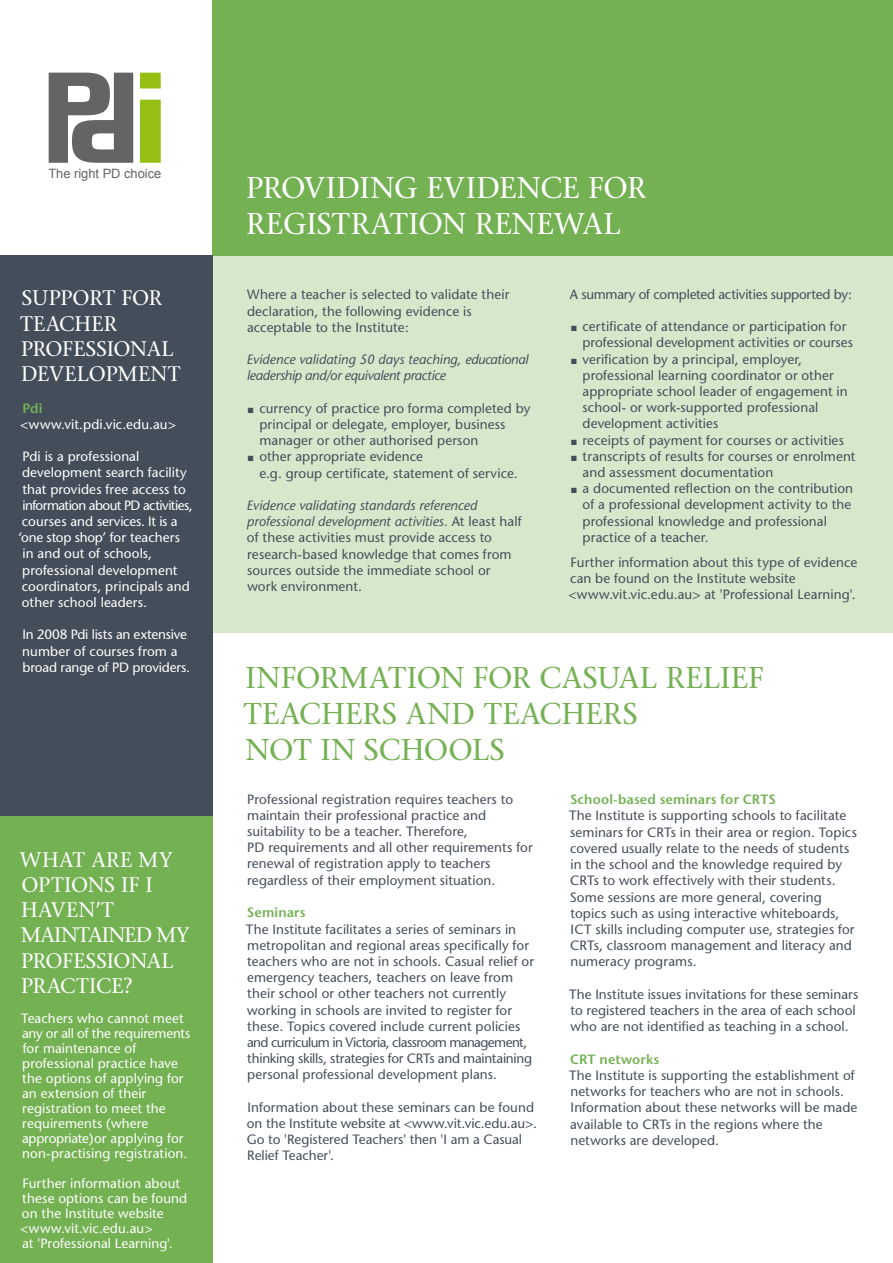
<style>
.page{position:relative;width:893px;height:1263px;background:#fff}
.page>*{position:absolute;margin:0;border:0;box-sizing:border-box;transform-origin:0 0}
.t1{font:30px/36px "Stone Serif";letter-spacing:.005em;color:#74b153}
.t2{font:30px/36px "Stone Serif";letter-spacing:-.005em;color:#fff}
.t3{font:21px/25.2px "Stone Serif";letter-spacing:-.005em;color:#fff}
.t4{font:13.5px/16.2px "Stone Sans";letter-spacing:.005em;color:#444e5a}
.t5{font:13.5px/15px "Stone Sans";letter-spacing:.005em;color:#fff}
.t6{font:italic 13.5px/16.2px "Stone Sans";letter-spacing:-.02em;color:#444e5a}
.t7{font:600 13.5px "Stone Sans";letter-spacing:.01em;color:#74b153}
.t8{font:13.5px "Stone Sans";letter-spacing:-.02em;color:#444e5a}
.t9{font:12.9px "Arial";color:#646466}
.s1{font-style:italic}
</style>
<div class="page">
<div style="left:213px;top:255px;width:680px;height:378px;background:#d5e8cb"></div>
<div style="left:213px;top:0;width:680px;height:255px;background:#74b153"></div>
<div style="left:0;top:255px;width:213px;height:561px;background:#444e5a"></div>
<div style="left:0;top:816px;width:213px;height:447px;background:#74b153"></div>
<svg style="left:49px;top:73px;width:84px;height:90px"></svg>
<svg style="left:140px;top:73px;width:21px;height:90px;background:#a4c734"></svg>
<p class="t9" style="left:48px;top:166px;width:115px">The right PD choice</p>
<h2 class="t3" style="left:20px;top:285px;width:162px">SUPPORT FOR<br>TEACHER<br>PROFESSIONAL<br>DEVELOPMENT</h2>
<p class="t7" style="left:22px;top:399px;width:22px">Pdi</p>
<p class="t5" style="left:21px;top:417px;width:157px">&lt;www.vit.pdi.vic.edu.au&gt;</p>
<p class="t5" style="left:19px;top:448px;width:176px;line-height:16.2px">Pdi is a professional development search facility that provides free access to information about PD activities, courses and services. It is a ‘one stop shop’ for teachers in and out of schools, professional development coordinators, principals and other school leaders.</p>
<p class="t5" style="left:22px;top:627px;width:169px;line-height:16.2px">In 2008 Pdi lists an extensive number of courses from a broad range of PD providers.</p>
<h2 class="t3" style="left:19px;top:847px;width:172px">WHAT ARE MY<br>OPTiONS IF I<br>HAVEN’T<br>MAINTAINED MY<br>PROFESSIONAL<br>PRACTICE?</h2>
<p class="t5" style="left:21px;top:1011px;width:171px">Teachers who cannot meet any or all of the requirements for maintenance of professional practice have the options of applying for an extension of their registration to meet the requirements (where appropriate)or applying for non-practising registration.</p>
<p class="t5" style="left:21px;top:1175px;width:168px">Further information about these options can be found on the Institute website &lt;www.vit.vic.edu.au&gt;<br>at 'Professional Learning'.</p>
<h1 class="t2" style="left:246px;top:169px;width:401px">PROVIDING EVIDENCE FOR<br>REGISTRATION RENEWAL</h1>
<p class="t4" style="left:247px;top:286px;width:264px">Where a teacher is selected to validate their declaration, the following evidence is acceptable to the Institute:</p>
<p class="t6" style="left:247px;top:351px;width:283px">Evidence validating 50 days teaching, educational leadership and/or equivalent practice</p>
<p class="t4" style="left:259px;top:400px;width:273px;text-indent:-11px">■ currency of practice pro forma completed by principal or delegate, employer, business manager or other authorised person</p>
<p class="t4" style="left:259px;top:448px;width:260px;text-indent:-11px">■ other appropriate evidence<br>e.g. group certificate, statement of service.</p>
<p class="t4" style="left:247px;top:497px;width:277px"><span class="s1">Evidence validating standards referenced professional development activities.</span> At least half of these activities must provide access to research-based knowledge that comes from sources outside the immediate school or work environment.</p>
<p class="t8" style="left:570px;top:286px;width:283px">A summary of completed activities supported by:</p>
<p class="t4" style="left:583px;top:318px;width:272px;text-indent:-11px">■ certificate of attendance or participation for professional development activities or courses</p>
<p class="t4" style="left:583px;top:351px;width:267px;text-indent:-11px">■ verification by a principal, employer, professional learning coordinator or other appropriate school leader of engagement in school- or work-supported professional development activities</p>
<p class="t4" style="left:571px;top:432px;width:274px">■ receipts of payment for courses or activities</p>
<p class="t4" style="left:583px;top:448px;width:274px;text-indent:-11px">■ transcripts of results for courses or enrolment and assessment documentation</p>
<p class="t4" style="left:583px;top:480px;width:272px;text-indent:-11px">■ a documented reflection on the contribution of a professional development activity to the professional knowledge and professional practice of a teacher.</p>
<p class="t4" style="left:569px;top:554px;width:290px">Further information about this type of evidence can be found on the Institute website &lt;www.vit.vic.edu.au&gt; at 'Professional Learning'.</p>
<h1 class="t1" style="left:243px;top:659px;width:522px">INFORMATION FOR CASUAL RELIEF<br>TEACHERS AND TEACHERS<br>NOT IN SCHOOLS</h1>
<p class="t7" style="left:570px;top:791px;width:207px">School-based seminars for CRTS</p>
<p class="t4" style="left:569px;top:808px;width:289px">The Institute is supporting schools to facilitate seminars for CRTs in their area or region. Topics covered usually relate to the needs of students in the school and the knowledge required by CRTs to work effectively with their students.<br>Some sessions are more general, covering topics such as using interactive whiteboards, ICT skills including computer use, strategies for CRTs, classroom management and literacy and numeracy programs.</p>
<p class="t4" style="left:569px;top:986px;width:291px">The Institute issues invitations for these seminars to registered teachers in the area of each school who are not identified as teaching in a school.</p>
<p class="t7" style="left:570px;top:1051px;width:91px">CRT networks</p>
<p class="t4" style="left:569px;top:1067px;width:290px">The Institute is supporting the establishment of networks for teachers who are not in schools.<br>Information about these networks will be made available to crts in the regions where the networks are developed.</p>
<p class="t4" style="left:247px;top:791px;width:287px">Professional registration requires teachers to maintain their professional practice and suitability to be a teacher. Therefore,<br>PD requirements and all other requirements for renewal of registration apply to teachers regardless of their employment situation.</p>
<p class="t7" style="left:247px;top:904px;width:60px">Seminars</p>
<p class="t4" style="left:246px;top:921px;width:290px">The Institute facilitates a series of seminars in metropolitan and regional areas specifically for teachers who are not in schools. Casual relief or emergency teachers, teachers on leave from their school or other teachers not currently working in schools are invited to register for these. Topics covered include current policies and curriculum in Victoria, classroom management, thinking skills, strategies for CRTs and maintaining personal professional development plans.</p>
<p class="t4" style="left:247px;top:1099px;width:292px">Information about these seminars can be found on the Institute website at &lt;www.vit.vic.edu.au&gt;.<br>Go to 'Registered Teachers' then 'I am a Casual Relief Teacher'.</p>
</div>
